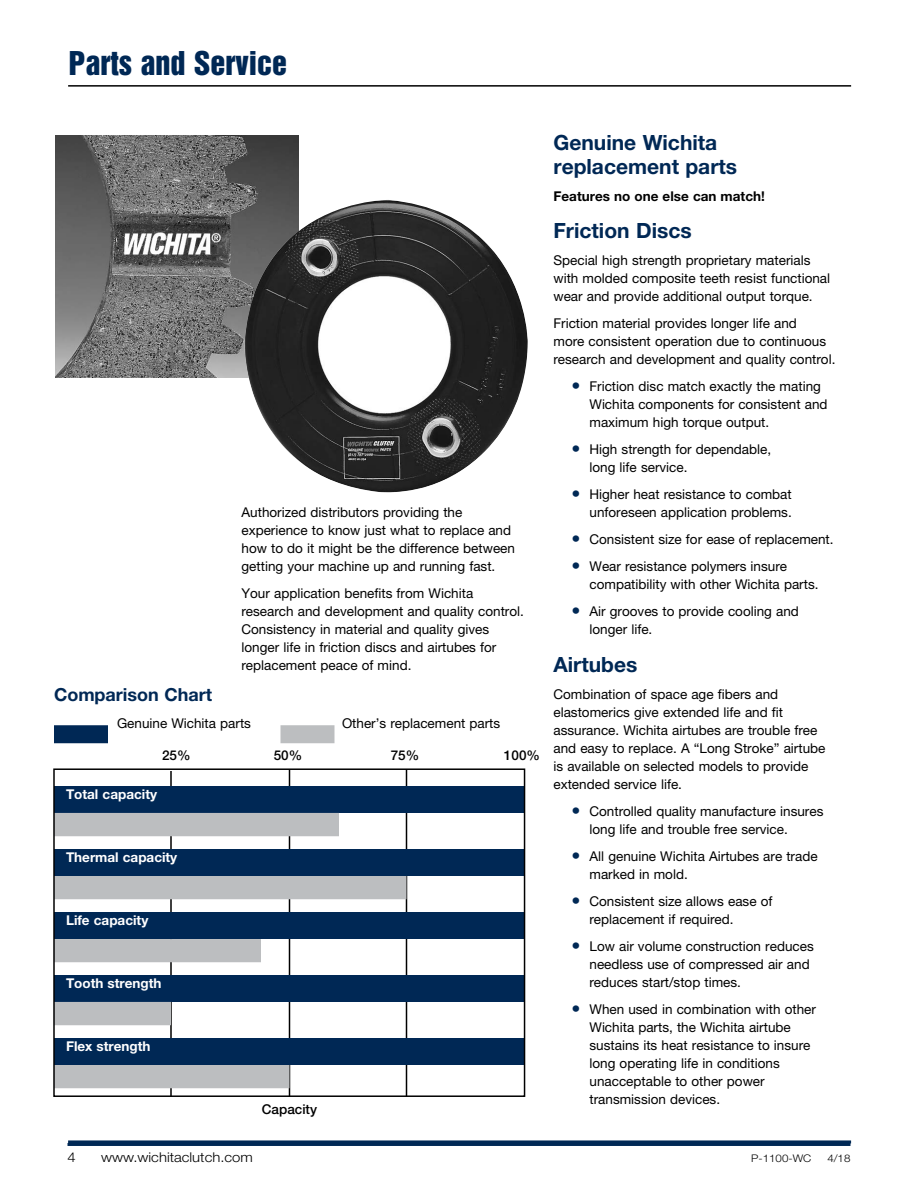
<style>
.page{position:relative;width:918px;height:1188px;background:#fff}
.page>*{position:absolute;margin:0;border:0;box-sizing:border-box;transform-origin:0 0}
.t1{font:30px "Helvetica Inserat LT Std";color:#002855}
.Head_14_16_6_Red{font:700 21px/24px "Helvetica Neue LT Std";color:#002855}
.Head_12_14_3_Blue{font:700 18px "Helvetica Neue LT Std";color:#002855}
.Body_9_12_6{font:13.5px/18px "Helvetica Neue LT Std";color:#000}
.Bullets_9_12_6{font:13.5px/18px "Helvetica Neue LT Std";color:#000}
.Body_Bold{font:700 13.5px "Helvetica Neue LT Std";color:#fff}
.Body_Bold-2{font:700 13.5px "Helvetica Neue LT Std";color:#000}
.t2{font:300 13.5px "Helvetica Neue LT Std";color:#000;scale:1.1 1}
.Body_9_12_6-2{font:500 13.5px "Helvetica Neue LT Std";color:#000}
.t3{font:300 10.5px "Helvetica Neue LT Std";color:#000;scale:1.1 1}
.s1{font-size:18px;color:#002855}
</style>
<div class="page">
<hr style="left:68px;top:1143px;width:782px;height:3px;background:#002855">
<hr style="left:68px;top:85px;width:783px;height:2px;background:#000">
<hr style="left:68px;top:1140px;width:783px;height:3px;background:#002855">
<hr style="left:170px;top:771px;width:2px;height:325px;background:#000">
<hr style="left:289px;top:770px;width:1px;height:326px;background:#000">
<hr style="left:406px;top:770px;width:1px;height:326px;background:#000">
<div style="left:54px;top:725px;width:54px;height:18px;background:#002855;border:2px solid #002855"></div>
<div style="left:280px;top:725px;width:54px;height:18px;background:#bcbec0;border:2px solid #bcbec0"></div>
<div style="left:54px;top:786px;width:471px;height:27px;background:#002855;border:2px solid #002855"></div>
<div style="left:54px;top:849px;width:471px;height:27px;background:#002855"></div>
<div style="left:54px;top:912px;width:471px;height:27px;background:#002855"></div>
<div style="left:54px;top:975px;width:471px;height:27px;background:#002855"></div>
<div style="left:54px;top:1038px;width:471px;height:27px;background:#002855"></div>
<div style="left:54px;top:813px;width:285px;height:23px;background:#bcbec0"></div>
<div style="left:54px;top:876px;width:352px;height:23px;background:#bcbec0"></div>
<div style="left:54px;top:939px;width:207px;height:23px;background:#bcbec0"></div>
<div style="left:54px;top:1002px;width:117px;height:23px;background:#bcbec0"></div>
<div style="left:54px;top:1065px;width:236px;height:23px;background:#bcbec0"></div>
<img style="left:56px;top:135px;width:242px;height:243px">
<img style="left:243px;top:200px;width:285px;height:293px">
<div style="left:53px;top:768px;width:472px;height:329px;border:2px solid #000"></div>
<p class="t1" style="left:69px;top:45px;width:220px">Parts and Service</p>
<p class="Body_9_12_6" style="left:242px;top:503px;width:275px">Authorized distributors providing the experience to know just what to replace and how to do it might be the difference between getting your machine up and running fast.</p>
<p class="Body_9_12_6" style="left:242px;top:584px;width:284px">Your application benefits from Wichita research and development and quality control.<br>Consistency in material and quality gives longer life in friction discs and airtubes for replacement peace of mind.</p>
<p class="Head_12_14_3_Blue" style="left:54px;top:684px;width:160px">Comparison Chart</p>
<p class="Body_9_12_6" style="left:117px;top:714px;width:136px">Genuine Wichita parts</p>
<p class="Body_9_12_6" style="left:342px;top:714px;width:160px">Other’s replacement parts</p>
<p class="Body_9_12_6-2" style="left:162px;top:748px;width:30px">25%</p>
<p class="Body_9_12_6-2" style="left:274px;top:748px;width:30px">50%</p>
<p class="Body_9_12_6-2" style="left:391px;top:748px;width:30px">75%</p>
<p class="Body_9_12_6-2" style="left:504px;top:748px;width:38px">100%</p>
<p class="Body_Bold" style="left:66px;top:786px;width:93px">Total capacity</p>
<p class="Body_Bold" style="left:66px;top:849px;width:113px">Thermal capacity</p>
<p class="Body_Bold" style="left:66px;top:912px;width:84px">Life capacity</p>
<p class="Body_Bold" style="left:66px;top:975px;width:97px">Tooth strength</p>
<p class="Body_Bold" style="left:66px;top:1038px;width:86px">Flex strength</p>
<p class="Body_9_12_6-2" style="left:262px;top:1101px;width:57px">Capacity</p>
<p class="Head_14_16_6_Red" style="left:554px;top:130px;width:185px">Genuine Wichita replacement parts</p>
<p class="Body_Bold-2" style="left:554px;top:188px;width:213px">Features no one else can match!</p>
<p class="Head_14_16_6_Red" style="left:554px;top:219px;width:140px">Friction Discs</p>
<p class="Body_9_12_6" style="left:554px;top:252px;width:278px">Special high strength proprietary materials with molded composite teeth resist functional wear and provide additional output torque.</p>
<p class="Body_9_12_6" style="left:554px;top:315px;width:283px">Friction material provides longer life and<br>more consistent operation due to continuous research and development and quality control.</p>
<p class="Bullets_9_12_6" style="left:590px;top:378px;width:240px;text-indent:-18px"><span class="s1">•</span> Friction disc match exactly the mating<br>Wichita components for consistent and maximum high torque output.</p>
<p class="Bullets_9_12_6" style="left:590px;top:441px;width:183px;text-indent:-18px"><span class="s1">•</span> High strength for dependable, long life service.</p>
<p class="Bullets_9_12_6" style="left:572px;top:486px;width:222px;text-align:right"><span class="s1">•</span> Higher heat resistance to combat unforeseen application problems.</p>
<p class="Bullets_9_12_6" style="left:572px;top:531px;width:264px"><span class="s1">•</span> Consistent size for ease of replacement.</p>
<p class="Bullets_9_12_6" style="left:590px;top:558px;width:231px;text-indent:-18px"><span class="s1">•</span> Wear resistance polymers insure compatibility with other Wichita parts.</p>
<p class="Bullets_9_12_6" style="left:590px;top:603px;width:211px;text-indent:-18px"><span class="s1">•</span> Air grooves to provide cooling and longer life.</p>
<p class="Head_14_16_6_Red" style="left:554px;top:652px;width:85px">Airtubes</p>
<p class="Body_9_12_6" style="left:554px;top:685px;width:273px">Combination of space age fibers and elastomerics give extended life and fit assurance. Wichita airtubes are trouble free and easy to replace. A “Long Stroke” airtube is available on selected models to provide extended service life.</p>
<p class="Bullets_9_12_6" style="left:590px;top:802px;width:235px;text-indent:-18px"><span class="s1">•</span> Controlled quality manufacture insures long life and trouble free service.</p>
<p class="Bullets_9_12_6" style="left:590px;top:847px;width:230px;text-indent:-18px"><span class="s1">•</span> All genuine Wichita Airtubes are trade marked in mold.</p>
<p class="Bullets_9_12_6" style="left:590px;top:892px;width:184px;text-indent:-18px"><span class="s1">•</span> Consistent size allows ease of replacement if required.</p>
<p class="Bullets_9_12_6" style="left:590px;top:937px;width:226px;text-indent:-18px"><span class="s1">•</span> Low air volume construction reduces needless use of compressed air and reduces start/stop times.</p>
<p class="Body_9_12_6" style="left:590px;top:1000px;width:228px;text-indent:-18px"><span class="s1">•</span> When used in combination with other<br>Wichita parts, the Wichita airtube sustains its heat resistance to insure long operating life in conditions unacceptable to other power transmission devices.</p>
<p class="t2" style="left:68px;top:1149px;width:9px">4</p>
<p class="t2" style="left:101px;top:1149px;width:139px">www.wichitaclutch.com</p>
<p class="t3" style="left:751px;top:1152px;width:56px">P-1100-WC</p>
<p class="t3" style="left:827px;top:1152px;width:23px">4/18</p>
</div>
